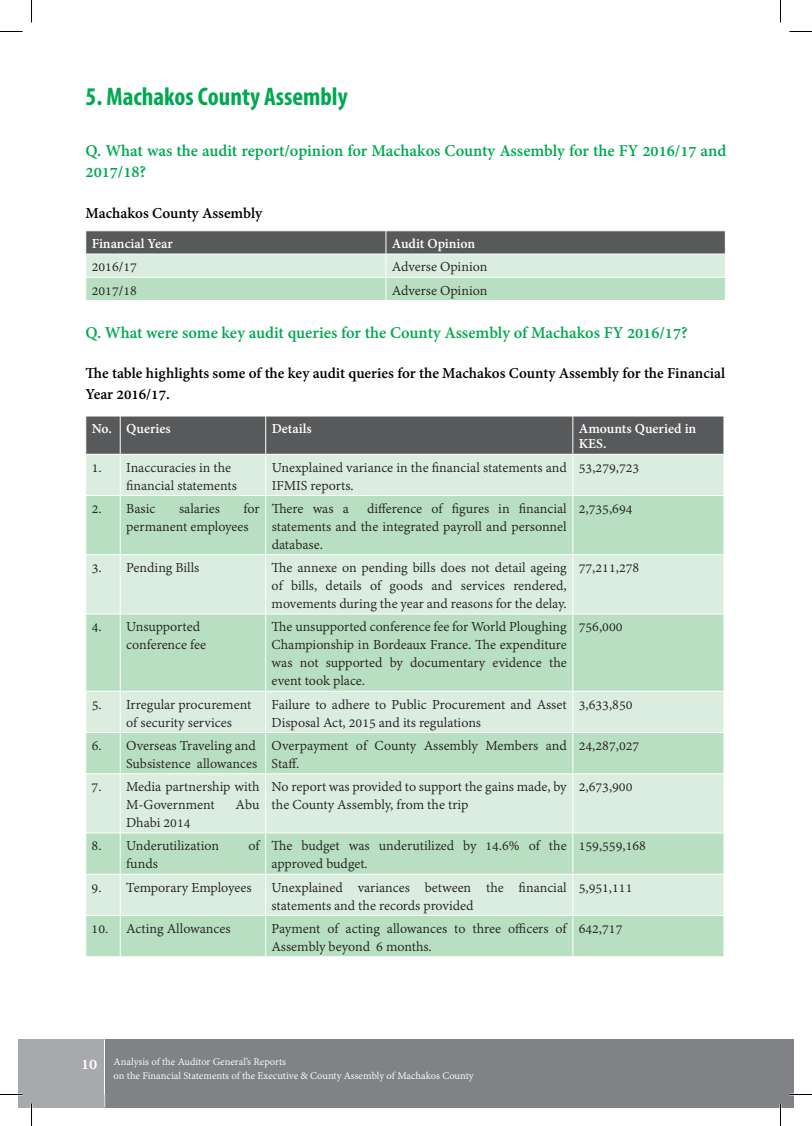
<style>
.page{position:relative;width:812px;height:1126px;background:#fff}
.page>*{position:absolute;margin:0;border:0;box-sizing:border-box;transform-origin:0 0}
.t1{font:700 condensed 25.5px "Myriad Pro";color:#00a950}
.t2{font:700 18px/21px "Adobe Gurmukhi";color:#00a950}
.t3{font:700 16.5px/21px "Adobe Gurmukhi";color:#000}
.t4{font:15px/18px "Adobe Gurmukhi";color:#231f20}
.t5{font:700 15px/15px "Adobe Gurmukhi";color:#fff}
.t6{font:11.25px/14.2px "Adobe Gurmukhi";color:#fff}
.s1{font-weight:700;font-size:18px}
</style>
<div class="page">
<div style="left:19px;top:1039px;width:13px;height:68px;background:#a7aaac"></div>
<div style="left:105px;top:1039px;width:688px;height:68px;background:#818285"></div>
<div style="left:32px;top:1039px;width:73px;height:68px;background:#a7aaac"></div>
<hr style="left:104px;top:1039px;width:1px;height:68px;background:#fff">
<svg style="left:85px;top:231px;width:640px;height:69px;background:#a6b9ab"></svg>
<svg style="left:86px;top:417px;width:637px;height:78px;background:#9ca69f"></svg>
<div style="left:86px;top:496px;width:637px;height:59px;background:#b8dfc1"></div>
<div style="left:86px;top:556px;width:637px;height:58px;background:#daedde"></div>
<svg style="left:86px;top:615px;width:637px;height:342px;background:#c6e4cd"></svg>
<hr style="left:86px;top:454px;width:34px;height:1px;background:#fff">
<hr style="left:120px;top:454px;width:145px;height:1px;background:#fff">
<hr style="left:266px;top:454px;width:306px;height:1px;background:#fff">
<hr style="left:573px;top:454px;width:150px;height:1px;background:#fff">
<hr style="left:86px;top:691px;width:34px;height:1px;background:#fff">
<hr style="left:86px;top:732px;width:34px;height:1px;background:#fff">
<hr style="left:120px;top:691px;width:145px;height:1px;background:#fff">
<hr style="left:120px;top:732px;width:145px;height:1px;background:#fff">
<hr style="left:266px;top:691px;width:306px;height:1px;background:#fff">
<hr style="left:266px;top:732px;width:306px;height:1px;background:#fff">
<hr style="left:573px;top:691px;width:150px;height:1px;background:#fff">
<hr style="left:573px;top:732px;width:150px;height:1px;background:#fff">
<hr style="left:86px;top:774px;width:34px;height:1px;background:#fff">
<hr style="left:120px;top:774px;width:145px;height:1px;background:#fff">
<hr style="left:266px;top:774px;width:306px;height:1px;background:#fff">
<hr style="left:573px;top:774px;width:150px;height:1px;background:#fff">
<hr style="left:120px;top:416px;width:1px;height:38px;background:#fff">
<hr style="left:120px;top:454px;width:1px;height:42px;background:#fff">
<hr style="left:120px;top:496px;width:1px;height:59px;background:#fff">
<hr style="left:120px;top:555px;width:1px;height:59px;background:#fff">
<hr style="left:120px;top:614px;width:1px;height:77px;background:#fff">
<hr style="left:120px;top:691px;width:1px;height:42px;background:#fff">
<hr style="left:120px;top:733px;width:1px;height:41px;background:#fff">
<hr style="left:120px;top:774px;width:1px;height:59px;background:#fff">
<hr style="left:120px;top:874px;width:1px;height:41px;background:#fff">
<hr style="left:265px;top:416px;width:1px;height:38px;background:#fff">
<hr style="left:572px;top:416px;width:1px;height:38px;background:#fff">
<hr style="left:265px;top:454px;width:1px;height:42px;background:#fff">
<hr style="left:572px;top:454px;width:1px;height:42px;background:#fff">
<hr style="left:265px;top:496px;width:1px;height:59px;background:#fff">
<hr style="left:572px;top:496px;width:1px;height:59px;background:#fff">
<hr style="left:265px;top:555px;width:1px;height:59px;background:#fff">
<hr style="left:572px;top:555px;width:1px;height:59px;background:#fff">
<hr style="left:265px;top:614px;width:1px;height:77px;background:#fff">
<hr style="left:572px;top:614px;width:1px;height:77px;background:#fff">
<hr style="left:265px;top:691px;width:1px;height:42px;background:#fff">
<hr style="left:572px;top:691px;width:1px;height:42px;background:#fff">
<hr style="left:265px;top:733px;width:1px;height:41px;background:#fff">
<hr style="left:572px;top:733px;width:1px;height:41px;background:#fff">
<hr style="left:265px;top:774px;width:1px;height:59px;background:#fff">
<hr style="left:572px;top:774px;width:1px;height:59px;background:#fff">
<hr style="left:265px;top:874px;width:1px;height:41px;background:#fff">
<hr style="left:572px;top:874px;width:1px;height:41px;background:#fff">
<hr style="left:86px;top:833px;width:34px;height:1px;background:#fff">
<hr style="left:120px;top:833px;width:145px;height:1px;background:#fff">
<hr style="left:266px;top:833px;width:306px;height:1px;background:#fff">
<hr style="left:572px;top:833px;width:151px;height:1px;background:#fff">
<hr style="left:120px;top:833px;width:1px;height:41px;background:#fff">
<hr style="left:265px;top:833px;width:1px;height:41px;background:#fff">
<hr style="left:572px;top:833px;width:1px;height:41px;background:#fff">
<hr style="left:86px;top:874px;width:34px;height:1px;background:#fff">
<hr style="left:120px;top:874px;width:145px;height:1px;background:#fff">
<hr style="left:266px;top:874px;width:306px;height:1px;background:#fff">
<hr style="left:572px;top:874px;width:151px;height:1px;background:#fff">
<hr style="left:86px;top:915px;width:34px;height:1px;background:#fff">
<hr style="left:120px;top:915px;width:145px;height:1px;background:#fff">
<hr style="left:266px;top:915px;width:306px;height:1px;background:#fff">
<hr style="left:572px;top:915px;width:151px;height:1px;background:#fff">
<hr style="left:120px;top:916px;width:1px;height:41px;background:#fff">
<hr style="left:265px;top:916px;width:1px;height:41px;background:#fff">
<hr style="left:572px;top:916px;width:1px;height:41px;background:#fff">
<hr style="left:779px;top:1103px;width:2px;height:23px;background:#fff">
<svg style="left:0;top:31px;width:22px;height:1px"></svg>
<svg style="left:789px;top:31px;width:22px;height:1px"></svg>
<svg style="left:0;top:1094px;width:22px;height:1px"></svg>
<svg style="left:789px;top:1094px;width:22px;height:1px"></svg>
<svg style="left:31px;top:0;width:1px;height:22px"></svg>
<svg style="left:31px;top:1103px;width:1px;height:23px"></svg>
<svg style="left:780px;top:0;width:1px;height:22px"></svg>
<svg style="left:780px;top:1103px;width:1px;height:23px"></svg>
<h1 class="t1" style="left:86px;top:80px;width:263px">5. Machakos County Assembly</h1>
<p class="t2" style="left:86px;top:141px;width:642px">Q. What was the audit report/opinion for Machakos County Assembly for the FY 2016/17 and<br>2017/18?</p>
<p class="t3" style="left:86px;top:203px;width:178px">Machakos County Assembly</p>
<p class="t5" style="left:92px;top:237px;width:82px">Financial Year</p>
<p class="t5" style="left:392px;top:237px;width:85px">Audit Opinion</p>
<p class="t4" style="left:92px;top:258px;width:47px">2016/17</p>
<p class="t4" style="left:392px;top:258px;width:97px">Adverse Opinion</p>
<p class="t4" style="left:92px;top:282px;width:47px">2017/18</p>
<p class="t4" style="left:392px;top:282px;width:97px">Adverse Opinion</p>
<p class="t2" style="left:86px;top:322px;width:603px">Q. What were some key audit queries for the County Assembly of Machakos FY 2016/17?</p>
<p class="t3" style="left:86px;top:363px;width:641px">The table highlights some of the key audit queries for the Machakos County Assembly for the Financial<br>Year 2016/17.</p>
<p class="t5" style="left:92px;top:422px;width:80px">No. Queries</p>
<p class="t5" style="left:271px;top:422px;width:42px">Details</p>
<p class="t5" style="left:578px;top:422px;width:119px">Amounts Queried in<br>KES.</p>
<p class="t4" style="left:126px;top:459px;width:112px;text-indent:-34px">1. Inaccuracies in the financial statements</p>
<p class="t4" style="left:271px;top:459px;width:296px">Unexplained variance in the financial statements and<br>IFMIS reports.</p>
<p class="t4" style="left:578px;top:459px;width:62px">53,279,723</p>
<p class="t4" style="left:92px;top:500px;width:65px">2. Basic</p>
<p class="t4" style="left:179px;top:500px;width:42px">salaries</p>
<p class="t4" style="left:126px;top:500px;width:135px;text-indent:117px">for permanent employees</p>
<p class="t4" style="left:271px;top:500px;width:296px;text-align:justify">There was a difference of figures in financial statements and the integrated payroll and personnel database.</p>
<p class="t4" style="left:578px;top:500px;width:55px">2,735,694</p>
<p class="t4" style="left:92px;top:559px;width:109px">3. Pending Bills</p>
<p class="t4" style="left:271px;top:559px;width:296px;text-align:justify">The annexe on pending bills does not detail ageing of bills, details of goods and services rendered, movements during the year and reasons for the delay.</p>
<p class="t4" style="left:578px;top:559px;width:62px">77,211,278</p>
<p class="t4" style="left:126px;top:618px;width:81px;text-indent:-34px">4. Unsupported conference fee</p>
<p class="t4" style="left:271px;top:618px;width:296px;text-align:justify">The unsupported conference fee for World Ploughing Championship in Bordeaux France. The expenditure was not supported by documentary evidence the event took place.</p>
<p class="t4" style="left:578px;top:618px;width:45px">756,000</p>
<p class="t4" style="left:126px;top:696px;width:127px;text-indent:-34px">5. Irregular procurement of security services</p>
<p class="t4" style="left:271px;top:696px;width:296px">Failure to adhere to Public Procurement and Asset<br>Disposal Act, 2015 and its regulations</p>
<p class="t4" style="left:578px;top:696px;width:55px">3,633,850</p>
<p class="t4" style="left:92px;top:737px;width:167px;text-align:right">6. Overseas Traveling and<br>Subsistence allowances</p>
<p class="t4" style="left:271px;top:737px;width:296px">Overpayment of County Assembly Members and<br>Staff.</p>
<p class="t4" style="left:578px;top:737px;width:62px">24,287,027</p>
<p class="t4" style="left:126px;top:778px;width:135px;text-indent:-34px">7. Media partnership with<br>M-Government</p>
<p class="t4" style="left:271px;top:778px;width:296px">No report was provided to support the gains made, by the County Assembly, from the trip</p>
<p class="t4" style="left:578px;top:778px;width:55px">2,673,900</p>
<p class="t4" style="left:235px;top:796px;width:25px">Abu</p>
<p class="t4" style="left:126px;top:814px;width:66px">Dhabi 2014</p>
<p class="t4" style="left:92px;top:837px;width:129px">8. Underutilization</p>
<p class="t4" style="left:248px;top:837px;width:13px">of</p>
<p class="t4" style="left:126px;top:855px;width:33px">funds</p>
<p class="t4" style="left:271px;top:837px;width:296px">The budget was underutilized by 14.6% of the approved budget.</p>
<p class="t4" style="left:578px;top:837px;width:69px">159,559,168</p>
<p class="t4" style="left:92px;top:879px;width:161px">9. Temporary Employees</p>
<p class="t4" style="left:271px;top:879px;width:296px">Unexplained variances between the financial statements and the records provided</p>
<p class="t4" style="left:578px;top:879px;width:55px">5,951,111</p>
<p class="t4" style="left:92px;top:920px;width:140px">10. Acting Allowances</p>
<p class="t4" style="left:271px;top:920px;width:296px">Payment of acting allowances to three officers of<br>Assembly beyond 6 months.</p>
<p class="t4" style="left:578px;top:920px;width:45px">642,717</p>
<p class="t6" style="left:113px;top:1055px;width:361px;text-indent:-32px"><span class="s1">10</span> Analysis of the Auditor General’s Reports<br>on the Financial Statements of the Executive &amp; County Assembly of Machakos County</p>
</div>
